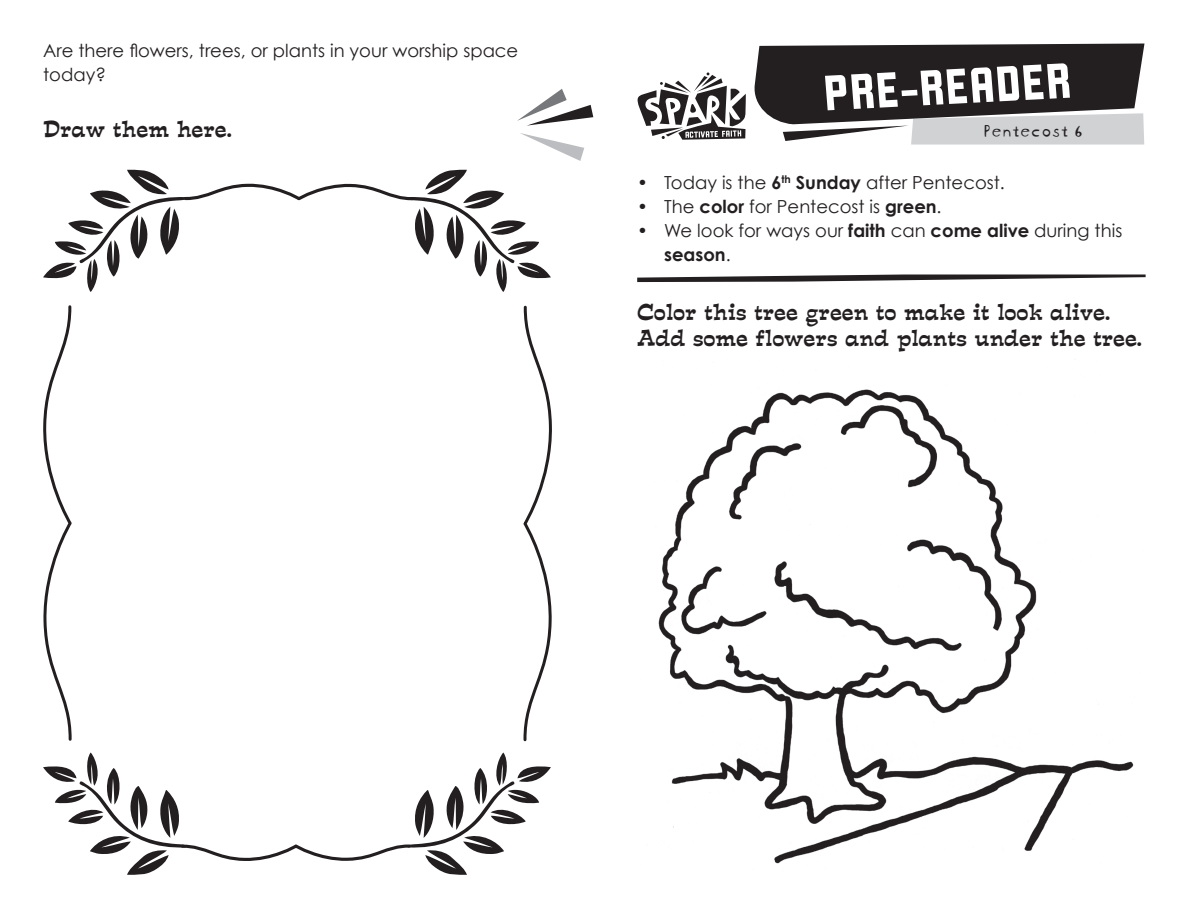
<style>
.page{position:relative;width:1188px;height:918px;background:#fff}
.page>*{position:absolute;margin:0;border:0;box-sizing:border-box;transform-origin:0 0}
.t1{font:54px "Liquorstore";color:#fff}
.t2{font:21px/25.5px "Estro Font";color:#231f20}
.t3{font:18px/24px "Century Gothic";color:#231f20}
.t4{font:18px "Blockhead Uplugged";color:#231f20}
.s1{font-weight:700}
</style>
<div class="page">
<svg style="left:754px;top:44px;width:390px;height:101px;background:#5b5859"></svg>
<svg style="left:637px;top:72px;width:109px;height:68px"></svg>
<img style="left:658px;top:389px;width:476px;height:475px">
<svg style="left:517px;top:89px;width:76px;height:37px"></svg>
<svg style="left:520px;top:133px;width:64px;height:28px"></svg>
<svg style="left:637px;top:274px;width:509px;height:8px"></svg>
<svg style="left:523px;top:305px;width:29px;height:437px"></svg>
<svg style="left:43px;top:305px;width:29px;height:436px"></svg>
<svg style="left:43px;top:170px;width:508px;height:122px"></svg>
<svg style="left:43px;top:753px;width:508px;height:122px"></svg>
<p class="t3" style="left:43px;top:38px;width:477px">Are there flowers, trees, or plants in your worship space today?</p>
<p class="t2" style="left:43px;top:116px;width:190px">Draw them here.</p>
<h1 class="t1" style="left:822px;top:61px;width:250px;rotate:-3deg">PRE-READER</h1>
<p class="t4" style="left:983px;top:116px;width:101px">Pentecost 6</p>
<p class="t3" style="left:637px;top:170px;width:369px">• Today is the <span class="s1">6</span><sup>th</sup> <span class="s1">Sunday</span> after Pentecost.</p>
<p class="t3" style="left:637px;top:194px;width:306px">• The <span class="s1">color</span> for Pentecost is <span class="s1">green</span>.</p>
<p class="t3" style="left:664px;top:218px;width:460px;text-indent:-27px">• We look for ways our <span class="s1">faith</span> can <span class="s1">come alive</span> during this <span class="s1">season</span>.</p>
<p class="t2" style="left:637px;top:299px;width:506px">Color this tree green to make it look alive.<br>Add some flowers and plants under the tree.</p>
</div>
